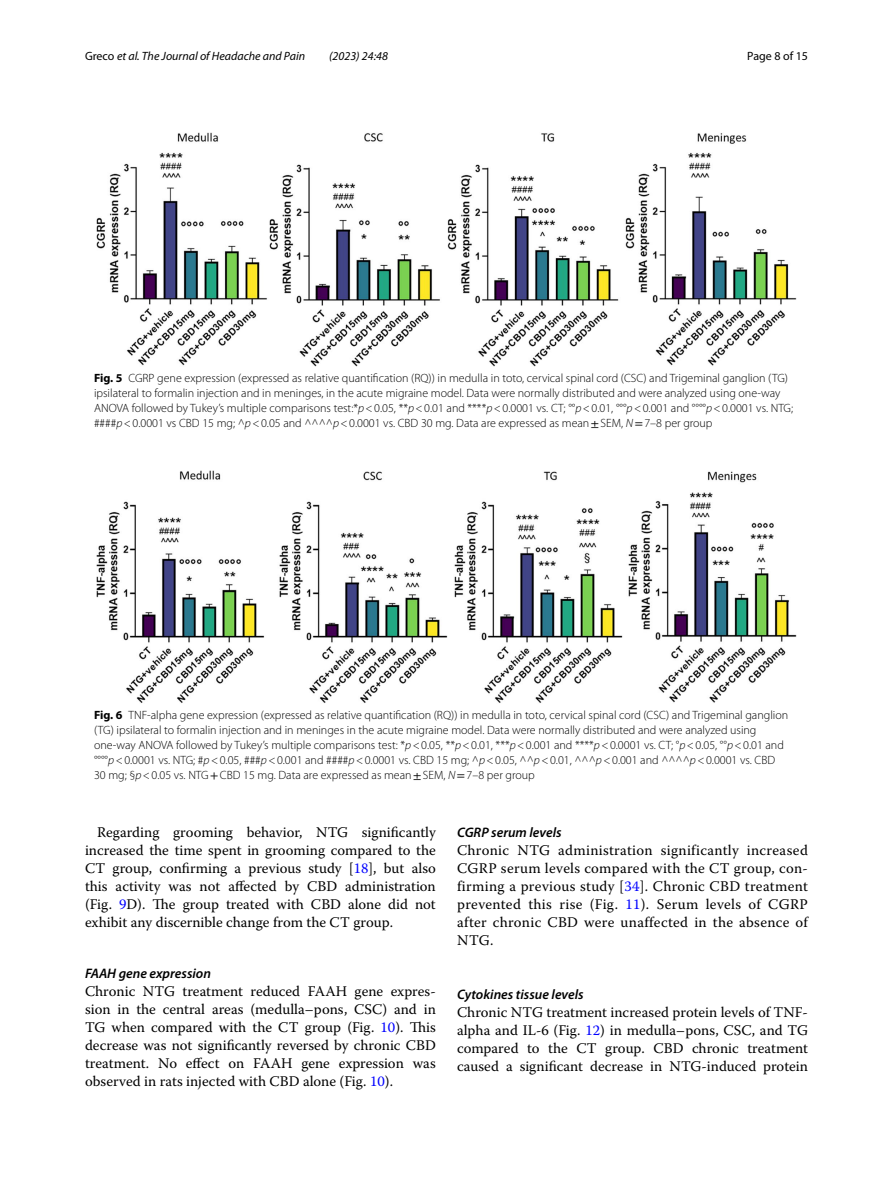
<style>
.page{position:relative;width:893px;height:1187px;background:#fff}
.page>*{position:absolute;margin:0;border:0;box-sizing:border-box;transform-origin:0 0}
.t1{font:14.7px/18px "Warnock Pro";color:#000;text-align:justify}
.t2{font:italic 600 13.8px "Myriad Pro";color:#000}
.t3{font:300 12px/15px "Myriad Pro";color:#000}
.t4{font:italic 12px "Myriad Pro";color:#000}
.t5{font:12px "Myriad Pro";color:#000}
.s1{font-style:normal}
.s2{font-weight:700}
.s3{font-style:italic}
.s4{font-family:"STIX";font-weight:400}
.s5{color:#00f}
</style>
<div class="page">
<img style="left:96px;top:133px;width:701px;height:234px">
<img style="left:96px;top:471px;width:701px;height:232px">
<p class="t4" style="left:85px;top:48px;width:222px"><span class="s1">Greco</span> et al. The Journal of Headache and Pain</p>
<p class="t4" style="left:329px;top:48px;width:60px">(2023) 24:48</p>
<p class="t5" style="left:747px;top:48px;width:62px">Page 8 of 15</p>
<p class="t3" style="left:94px;top:370px;width:701px"><span class="s2">Fig. 5</span> CGRP gene expression (expressed as relative quantification (RQ)) in medulla in toto, cervical spinal cord (CSC) and Trigeminal ganglion (TG) ipsilateral to formalin injection and in meninges, in the acute migraine model. Data were normally distributed and were analyzed using one-way ANOVA followed by Tukey’s multiple comparisons test:*<span class="s3">p</span>&lt;0.05, **<span class="s3">p</span>&lt;0.01 and ****<span class="s3">p</span>&lt;0.0001 vs. CT; °°<span class="s3">p</span>&lt;0.01, °°°<span class="s3">p</span>&lt;0.001 and °°°°<span class="s3">p</span>&lt;0.0001 vs. NTG; ####<span class="s3">p</span>&lt;0.0001 vs CBD 15 mg; ^<span class="s3">p</span>&lt;0.05 and ^^^^<span class="s3">p</span>&lt;0.0001 vs. CBD 30 mg. Data are expressed as mean<span class="s4">±</span>SEM, <span class="s3">N</span><span class="s4">=</span>7–8 per group</p>
<p class="t3" style="left:94px;top:707px;width:696px"><span class="s2">Fig. 6</span> TNF-alpha gene expression (expressed as relative quantification (RQ)) in medulla in toto, cervical spinal cord (CSC) and Trigeminal ganglion (TG) ipsilateral to formalin injection and in meninges in the acute migraine model. Data were normally distributed and were analyzed using one-way ANOVA followed by Tukey’s multiple comparisons test: *<span class="s3">p</span>&lt;0.05, **<span class="s3">p</span>&lt;0.01, ***<span class="s3">p</span>&lt;0.001 and ****<span class="s3">p</span>&lt;0.0001 vs. CT; °<span class="s3">p</span>&lt;0.05, °°<span class="s3">p</span>&lt;0.01 and °°°°<span class="s3">p</span>&lt;0.0001 vs. NTG; #<span class="s3">p</span>&lt;0.05, ###<span class="s3">p</span>&lt;0.001 and ####<span class="s3">p</span>&lt;0.0001 vs. CBD 15 mg; ^<span class="s3">p</span>&lt;0.05, ^^<span class="s3">p</span>&lt;0.01, ^^^<span class="s3">p</span>&lt;0.001 and ^^^^<span class="s3">p</span>&lt;0.0001 vs. CBD 30 mg; §<span class="s3">p</span>&lt;0.05 vs. NTG<span class="s4">+</span>CBD 15 mg. Data are expressed as mean<span class="s4">±</span>SEM, <span class="s3">N</span><span class="s4">=</span>7–8 per group</p>
<p class="t1" style="left:85px;top:822px;width:352px;text-indent:12px">Regarding grooming behavior, NTG significantly increased the time spent in grooming compared to the CT group, confirming a previous study [<span class="s5">18</span>], but also this activity was not affected by CBD administration (Fig. <span class="s5">9</span>D). The group treated with CBD alone did not exhibit any discernible change from the CT group.</p>
<p class="t2" style="left:85px;top:964px;width:127px">FAAH gene expression</p>
<p class="t1" style="left:85px;top:982px;width:352px">Chronic NTG treatment reduced FAAH gene expres&shy;sion in the central areas (medulla–pons, CSC) and in TG when compared with the CT group (Fig. <span class="s5">10</span>). This decrease was not significantly reversed by chronic CBD treatment. No effect on FAAH gene expression was observed in rats injected with CBD alone (Fig. <span class="s5">10</span>).</p>
<p class="t2" style="left:457px;top:823px;width:106px">CGRP serum levels</p>
<p class="t1" style="left:457px;top:840px;width:352px">Chronic NTG administration significantly increased CGRP serum levels compared with the CT group, con&shy;firming a previous study [<span class="s5">34</span>]. Chronic CBD treatment prevented this rise (Fig. <span class="s5">11</span>). Serum levels of CGRP after chronic CBD were unaffected in the absence of NTG.</p>
<p class="t2" style="left:457px;top:985px;width:128px">Cytokines tissue levels</p>
<p class="t1" style="left:457px;top:1003px;width:352px">Chronic NTG treatment increased protein levels of TNF&shy;alpha and IL-6 (Fig. <span class="s5">12</span>) in medulla–pons, CSC, and TG compared to the CT group. CBD chronic treatment caused a significant decrease in NTG-induced protein</p>
</div>
